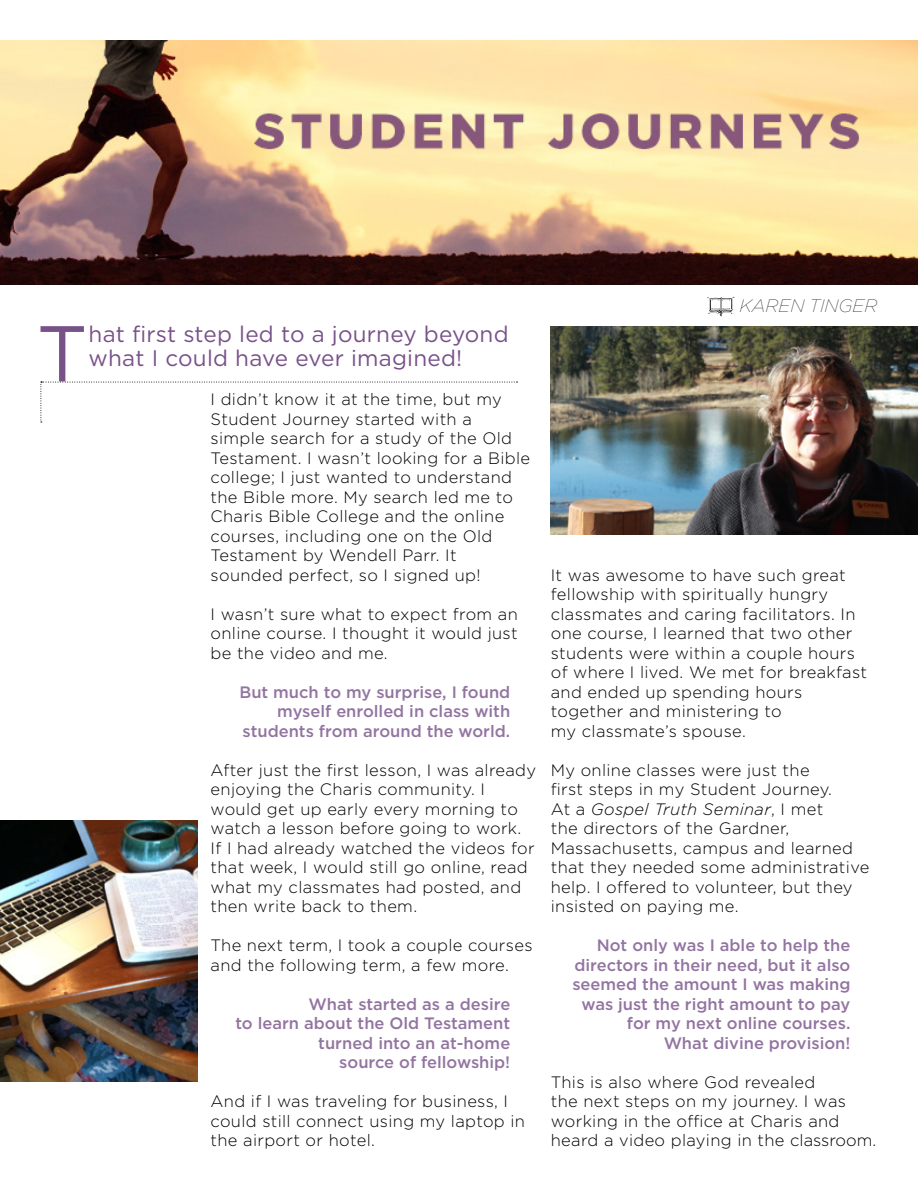
<style>
.page{position:relative;width:918px;height:1188px;background:#fff}
.page>*{position:absolute;margin:0;border:0;box-sizing:border-box;transform-origin:0 0}
.t1{font:78.9px "Gotham";color:#785189}
.t2{font:22.5px/24px "Gotham";letter-spacing:.01em;color:#785189}
.t3{font:italic 100 18px "Gotham";color:#000}
.t4{font:300 16.5px/19.5px "Gotham";letter-spacing:.02em;color:#000}
.t5{font:500 16.5px/19.5px "Gotham";color:#9374a1;text-align:right}
.s1{font-style:italic}
</style>
<div class="page">
<img style="left:0;top:40px;width:918px;height:245px">
<img style="left:551px;top:326px;width:367px;height:209px">
<svg style="left:41px;top:382px;width:476px;height:41px"></svg>
<img style="left:0;top:821px;width:197px;height:261px">
<svg style="left:707px;top:297px;width:27px;height:20px"></svg>
<h1 class="t1" style="left:37px;top:303px;width:53px">T</h1>
<h2 class="t2" style="left:89px;top:322px;width:422px">hat first step led to a journey beyond what I could have ever imagined!</h2>
<p class="t4" style="left:211px;top:389px;width:321px">I didn’t know it at the time, but my Student Journey started with a simple search for a study of the Old Testament. I wasn’t looking for a Bible college; I just wanted to understand the Bible more. My search led me to Charis Bible College and the online courses, including one on the Old Testament by Wendell Parr. It sounded perfect, so I signed up!</p>
<p class="t4" style="left:211px;top:604px;width:309px;text-align:justify">I wasn’t sure what to expect from an online course. I thought it would just be the video and me.</p>
<p class="t5" style="left:239px;top:682px;width:272px">But much to my surprise, I found myself enrolled in class with students from around the world.</p>
<p class="t4" style="left:211px;top:760px;width:327px">After just the first lesson, I was already enjoying the Charis community. I would get up early every morning to watch a lesson before going to work.<br>If I had already watched the videos for that week, I would still go online, read what my classmates had posted, and then write back to them.</p>
<p class="t4" style="left:211px;top:935px;width:323px">The next term, I took a couple courses and the following term, a few more.</p>
<p class="t5" style="left:235px;top:994px;width:276px">What started as a desire<br>to learn about the Old Testament turned into an at-home<br>source of fellowship!</p>
<p class="t4" style="left:211px;top:1091px;width:316px">And if I was traveling for business, I could still connect using my laptop in the airport or hotel.</p>
<p class="t3" style="left:740px;top:295px;width:139px">KAREN TINGER</p>
<p class="t4" style="left:551px;top:565px;width:318px">It was awesome to have such great fellowship with spiritually hungry classmates and caring facilitators. In one course, I learned that two other students were within a couple hours of where I lived. We met for breakfast and ended up spending hours together and ministering to<br>my classmate’s spouse.</p>
<p class="t4" style="left:551px;top:760px;width:320px">My online classes were just the<br>first steps in my Student Journey.<br>At a <span class="s1">Gospel Truth Seminar</span>, I met<br>the directors of the Gardner,<br>Massachusetts, campus and learned that they needed some administrative help. I offered to volunteer, but they insisted on paying me.</p>
<p class="t5" style="left:572px;top:935px;width:280px">Not only was I able to help the directors in their need, but it also seemed the amount I was making was just the right amount to pay for my next online courses.<br>What divine provision!</p>
<p class="t4" style="left:551px;top:1072px;width:327px">This is also where God revealed<br>the next steps on my journey. I was working in the office at Charis and heard a video playing in the classroom.</p>
</div>
